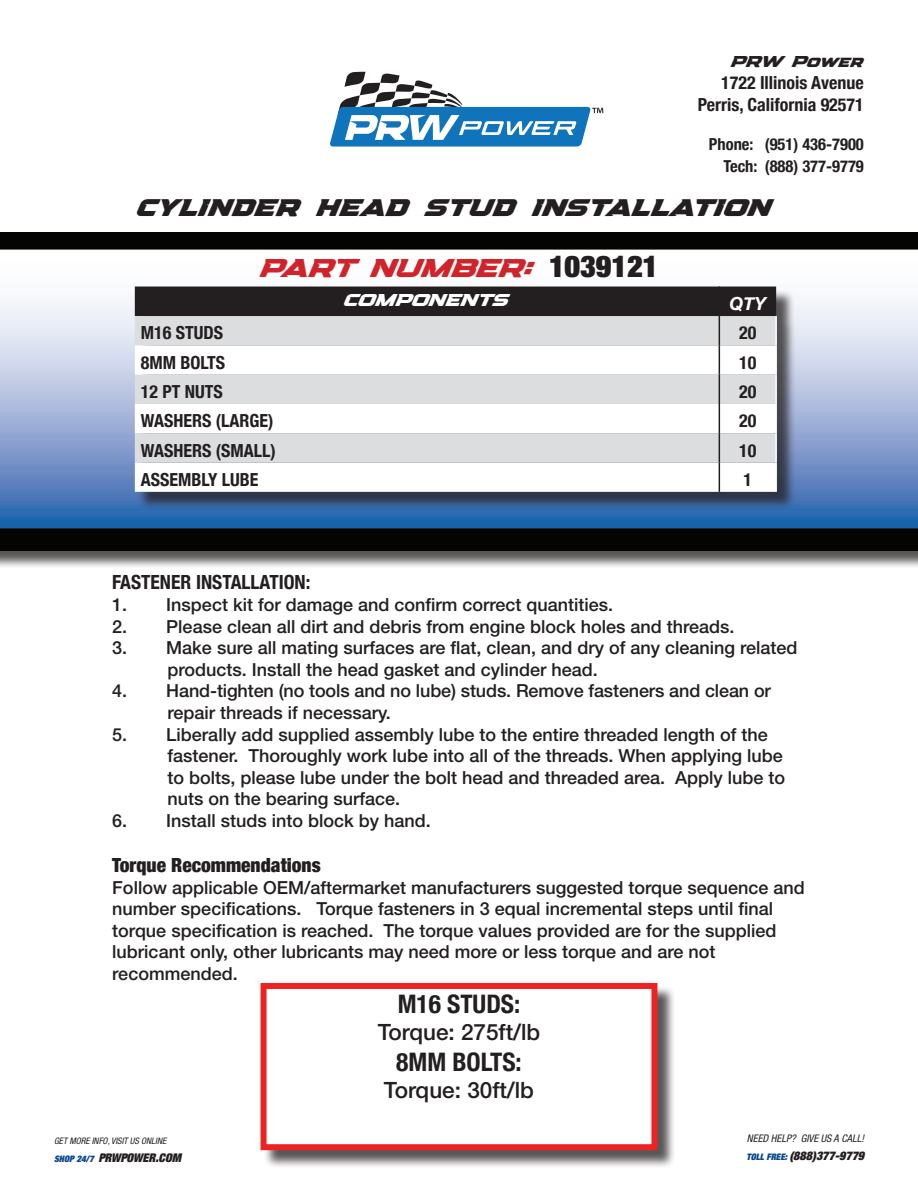
<style>
.page{position:relative;width:918px;height:1188px;background:#fff}
.page>*{position:absolute;margin:0;border:0;box-sizing:border-box;transform-origin:0 0}
.t1{font:30px "Speed";color:#231f20}
.t2{font:27px "Speed";color:#d1232a}
.t3{font:700 condensed 25.5px "Helvetica Neue";color:#231f20}
.t4{font:500 22.5px "Helvetica Neue LT Std";color:#231f20}
.t5{font:700 condensed 19.5px "Helvetica Neue";color:#231f20}
.t6{font:900 condensed 19.5px "Helvetica Neue";color:#231f20}
.t7{font:500 18px/21.6px "Helvetica Neue LT Std";color:#231f20}
.t8{font:700 condensed 18px/21.6px "Helvetica Neue";color:#231f20;text-align:right}
.t9{font:18px "Speed";color:#fff}
.t10{font:italic 700 18px "Helvetica Neue";color:#fff}
.t11{font:700 condensed 16.5px/21.6px "Helvetica Neue";color:#231f20;text-align:right}
.t12{font:16.5px "Speed";letter-spacing:-.005em;color:#231f20}
.t13{font:italic 900 expanded 12px "Helvetica Neue";color:#231f20}
.t14{font:italic condensed 10.5px "Helvetica Neue";color:#231f20}
.t15{font:italic condensed 9px "Helvetica Neue";color:#231f20}
.s1{font-family:"Helvetica Neue";font-weight:900;font-stretch:expanded;font-size:30px;color:#231f20}
.s2{font-size:9px;color:#08478d}
</style>
<div class="page">
<svg style="left:0;top:248px;width:918px;height:282px"></svg>
<svg style="left:330px;top:72px;width:273px;height:75px"></svg>
<div style="left:0;top:232px;width:918px;height:16px;background:#040503"></div>
<div style="left:0;top:532px;width:918px;height:38px;background:#231f20;opacity:.75"></div>
<div style="left:0;top:530px;width:918px;height:21px;background:#040503"></div>
<div style="left:137px;top:289px;width:658px;height:222px;background:#231f20;opacity:.75"></div>
<svg style="left:135px;top:345px;width:640px;height:147px"></svg>
<hr style="left:719px;top:345px;width:1px;height:30px;background:#231f20">
<svg style="left:719px;top:375px;width:1px;height:58px"></svg>
<hr style="left:719px;top:433px;width:1px;height:30px;background:#231f20">
<svg style="left:719px;top:463px;width:1px;height:29px"></svg>
<hr style="left:775px;top:316px;width:2px;height:29px;background:#fff">
<hr style="left:775px;top:345px;width:2px;height:30px;background:#fff">
<hr style="left:775px;top:375px;width:2px;height:29px;background:#fff">
<hr style="left:775px;top:404px;width:2px;height:29px;background:#fff">
<hr style="left:775px;top:433px;width:2px;height:30px;background:#fff">
<hr style="left:775px;top:463px;width:2px;height:29px;background:#fff">
<svg style="left:135px;top:287px;width:641px;height:58px;background:#7f7d7f"></svg>
<div style="left:263px;top:985px;width:413px;height:184px;background:#231f20;opacity:.75"></div>
<div style="left:264px;top:986px;width:390px;height:161px;background:#fff"></div>
<div style="left:261px;top:983px;width:396px;height:167px;border:6px solid #ee2123"></div>
<p class="t12" style="left:732px;top:51px;width:133px">PRW Power</p>
<p class="t8" style="left:698px;top:71px;width:168px">1722 Illinois Avenue<br>Perris, California 92571</p>
<p class="t11" style="left:709px;top:132px;width:156px">Phone: (951) 436-7900<br>Tech: (888) 377-9779</p>
<h1 class="t1" style="left:138px;top:185px;width:636px">cylinder head stud installation</h1>
<h2 class="t2" style="left:261px;top:250px;width:398px">PART NUMBER: <span class="s1">1039121</span></h2>
<p class="t9" style="left:345px;top:288px;width:166px">COMPONENTS</p>
<p class="t10" style="left:729px;top:290px;width:38px">QTY</p>
<p class="t8" style="left:141px;top:321px;width:84px">M16 STUDS</p>
<p class="t8" style="left:739px;top:321px;width:19px">20</p>
<p class="t8" style="left:141px;top:350px;width:86px">8MM BOLTS</p>
<p class="t8" style="left:739px;top:350px;width:19px">10</p>
<p class="t8" style="left:141px;top:380px;width:83px">12 PT NUTS</p>
<p class="t8" style="left:739px;top:380px;width:19px">20</p>
<p class="t8" style="left:141px;top:409px;width:134px">WASHERS (LARGE)</p>
<p class="t8" style="left:739px;top:409px;width:19px">20</p>
<p class="t8" style="left:141px;top:438px;width:137px">WASHERS (SMALL)</p>
<p class="t8" style="left:739px;top:438px;width:19px">10</p>
<p class="t8" style="left:141px;top:467px;width:119px">ASSEMBLY LUBE</p>
<p class="t8" style="left:743px;top:467px;width:10px">1</p>
<p class="t5" style="left:112px;top:566px;width:200px">FASTENER INSTALLATION:</p>
<p class="t7" style="left:112px;top:594px;width:502px">1. Inspect kit for damage and confirm correct quantities.</p>
<p class="t7" style="left:112px;top:615px;width:624px">2. Please clean all dirt and debris from engine block holes and threads.</p>
<p class="t7" style="left:167px;top:637px;width:632px;text-indent:-55px">3. Make sure all mating surfaces are flat, clean, and dry of any cleaning related products. Install the head gasket and cylinder head.</p>
<p class="t7" style="left:167px;top:680px;width:605px;text-indent:-55px">4. Hand-tighten (no tools and no lube) studs. Remove fasteners and clean or repair threads if necessary.</p>
<p class="t7" style="left:167px;top:723px;width:619px;text-indent:-55px">5. Liberally add supplied assembly lube to the entire threaded length of the fastener. Thoroughly work lube into all of the threads. When applying lube to bolts, please lube under the bolt head and threaded area. Apply lube to nuts on the bearing surface.</p>
<p class="t7" style="left:112px;top:810px;width:320px">6. Install studs into block by hand.</p>
<p class="t6" style="left:112px;top:849px;width:210px">Torque Recommendations</p>
<p class="t7" style="left:112px;top:876px;width:694px">Follow applicable OEM/aftermarket manufacturers suggested torque sequence and number specifications. Torque fasteners in 3 equal incremental steps until final torque specification is reached. The torque values provided are for the supplied lubricant only, other lubricants may need more or less torque and are not recommended.</p>
<p class="t15" style="left:54px;top:1135px;width:114px">GET MORE INFO, VISIT US ONLINE</p>
<p class="t13" style="left:54px;top:1150px;width:128px"><span class="s2">SHOP 24/7</span> PRWPOWER.COM</p>
<h3 class="t3" style="left:398px;top:983px;width:124px">M16 STUDS:</h3>
<p class="t4" style="left:378px;top:1019px;width:164px">Torque: 275ft/lb</p>
<h3 class="t3" style="left:396px;top:1041px;width:127px">8MM BOLTS:</h3>
<p class="t4" style="left:384px;top:1077px;width:152px">Torque: 30ft/lb</p>
<p class="t14" style="left:747px;top:1132px;width:119px">NEED HELP? GIVE US A CALL!</p>
<p class="t13" style="left:747px;top:1148px;width:119px"><span class="s2">TOLL FREE:</span> (888)377-9779</p>
</div>
